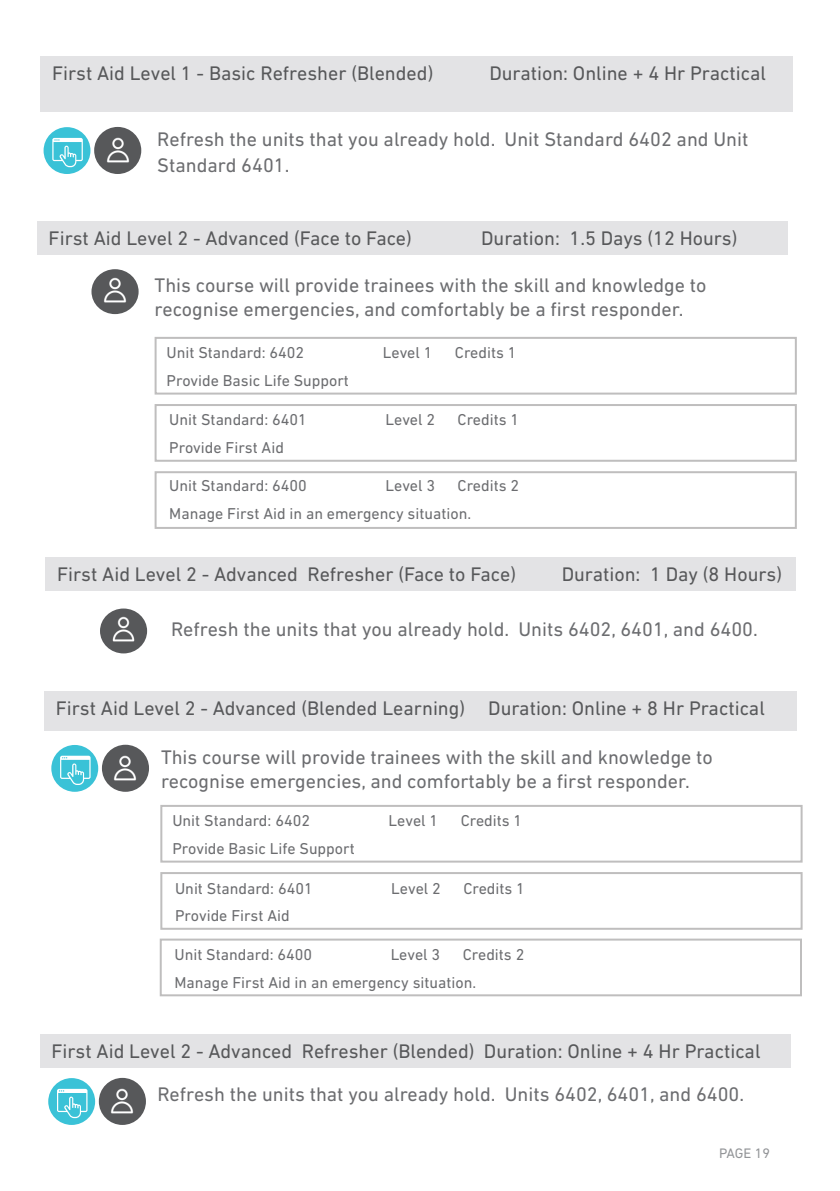
<style>
.page{position:relative;width:840px;height:1191px;background:#fff}
.page>*{position:absolute;margin:0;border:0;box-sizing:border-box;transform-origin:0 0}
.t1{font:20px/24px "DIN Next LT Pro";color:#6c6d70}
.t2{font:20px "DIN Next LT Pro";color:#57585a}
.t3{font:16px/27.8px "DIN Next LT Pro";color:#6c6d70}
.t4{font:14px "DIN Next LT Pro";letter-spacing:-.01em;color:#939598}
</style>
<div class="page">
<div style="left:45px;top:557px;width:750px;height:33px;background:#e3e3e5"></div>
<img style="left:100px;top:608px;width:47px;height:44px">
<img style="left:94px;top:127px;width:47px;height:47px">
<div style="left:44px;top:127px;width:46px;height:47px;background:#3ac2d7;border-radius:50%"></div>
<svg style="left:52px;top:138px;width:31px;height:29px"></svg>
<div style="left:40px;top:56px;width:752px;height:55px;background:#e3e3e5"></div>
<img style="left:102px;top:744px;width:47px;height:47px">
<div style="left:51px;top:745px;width:47px;height:47px;background:#3ac2d7;border-radius:50%"></div>
<svg style="left:60px;top:755px;width:30px;height:30px"></svg>
<div style="left:44px;top:691px;width:751px;height:40px;background:#e3e3e5"></div>
<div style="left:160px;top:805px;width:642px;height:57px;border:2px solid #bfbebe"></div>
<div style="left:160px;top:872px;width:642px;height:57px;border:2px solid #bfbebe"></div>
<div style="left:160px;top:938px;width:641px;height:58px;border:2px solid #bfbebe"></div>
<div style="left:37px;top:221px;width:750px;height:34px;background:#e3e3e5"></div>
<img style="left:91px;top:269px;width:47px;height:44px">
<div style="left:154px;top:337px;width:642px;height:57px;border:2px solid #bfbebe"></div>
<div style="left:154px;top:404px;width:642px;height:58px;border:2px solid #bfbebe"></div>
<div style="left:154px;top:471px;width:642px;height:58px;border:2px solid #bfbebe"></div>
<div style="left:40px;top:1034px;width:749px;height:33px;background:#e3e3e5"></div>
<img style="left:99px;top:1077px;width:47px;height:47px">
<div style="left:48px;top:1078px;width:47px;height:47px;background:#3ac2d7;border-radius:50%"></div>
<svg style="left:57px;top:1088px;width:30px;height:30px"></svg>
<p class="t2" style="left:52px;top:61px;width:382px">First Aid Level 1 - Basic Refresher (Blended)</p>
<p class="t2" style="left:489px;top:61px;width:278px">Duration: Online + 4 Hr Practical</p>
<p class="t1" style="left:157px;top:126px;width:592px;line-height:26px">Refresh the units that you already hold. Unit Standard 6402 and Unit<br>Standard 6401.</p>
<p class="t2" style="left:49px;top:227px;width:364px">First Aid Level 2 - Advanced (Face to Face)</p>
<p class="t2" style="left:481px;top:227px;width:258px">Duration: 1.5 Days (12 Hours)</p>
<p class="t1" style="left:154px;top:273px;width:553px">This course will provide trainees with the skill and knowledge to recognise emergencies, and comfortably be a first responder.</p>
<p class="t3" style="left:166px;top:339px;width:139px">Unit Standard: 6402</p>
<p class="t3" style="left:382px;top:339px;width:51px">Level 1</p>
<p class="t3" style="left:454px;top:339px;width:63px">Credits 1</p>
<p class="t3" style="left:166px;top:367px;width:184px">Provide Basic Life Support</p>
<p class="t3" style="left:169px;top:406px;width:139px">Unit Standard: 6401</p>
<p class="t3" style="left:385px;top:406px;width:51px">Level 2</p>
<p class="t3" style="left:457px;top:406px;width:63px">Credits 1</p>
<p class="t3" style="left:169px;top:434px;width:116px">Provide First Aid</p>
<p class="t3" style="left:169px;top:471px;width:139px">Unit Standard: 6400</p>
<p class="t3" style="left:385px;top:471px;width:51px">Level 3</p>
<p class="t3" style="left:169px;top:471px;width:351px;text-indent:288px">Credits 2<br>Manage First Aid in an emergency situation.</p>
<p class="t2" style="left:57px;top:562px;width:460px">First Aid Level 2 - Advanced Refresher (Face to Face)</p>
<p class="t2" style="left:561px;top:562px;width:222px">Duration: 1 Day (8 Hours)</p>
<p class="t1" style="left:171px;top:616px;width:588px">Refresh the units that you already hold. Units 6402, 6401, and 6400.</p>
<p class="t2" style="left:56px;top:697px;width:710px">First Aid Level 2 - Advanced (Blended Learning) Duration: Online + 8 Hr Practical</p>
<p class="t1" style="left:161px;top:745px;width:553px">This course will provide trainees with the skill and knowledge to recognise emergencies, and comfortably be a first responder.</p>
<p class="t3" style="left:172px;top:807px;width:139px">Unit Standard: 6402</p>
<p class="t3" style="left:388px;top:807px;width:51px">Level 1</p>
<p class="t3" style="left:460px;top:807px;width:63px">Credits 1</p>
<p class="t3" style="left:172px;top:834px;width:184px">Provide Basic Life Support</p>
<p class="t3" style="left:175px;top:874px;width:139px">Unit Standard: 6401</p>
<p class="t3" style="left:391px;top:874px;width:51px">Level 2</p>
<p class="t3" style="left:463px;top:874px;width:63px">Credits 1</p>
<p class="t3" style="left:175px;top:902px;width:116px">Provide First Aid</p>
<p class="t3" style="left:174px;top:940px;width:139px">Unit Standard: 6400</p>
<p class="t3" style="left:390px;top:940px;width:51px">Level 3</p>
<p class="t3" style="left:174px;top:940px;width:351px;text-indent:288px">Credits 2<br>Manage First Aid in an emergency situation.</p>
<p class="t2" style="left:51px;top:1039px;width:710px">First Aid Level 2 - Advanced Refresher (Blended) Duration: Online + 4 Hr Practical</p>
<p class="t1" style="left:157px;top:1081px;width:588px">Refresh the units that you already hold. Units 6402, 6401, and 6400.</p>
<p class="t4" style="left:718px;top:1145px;width:52px">PAGE 19</p>
</div>
